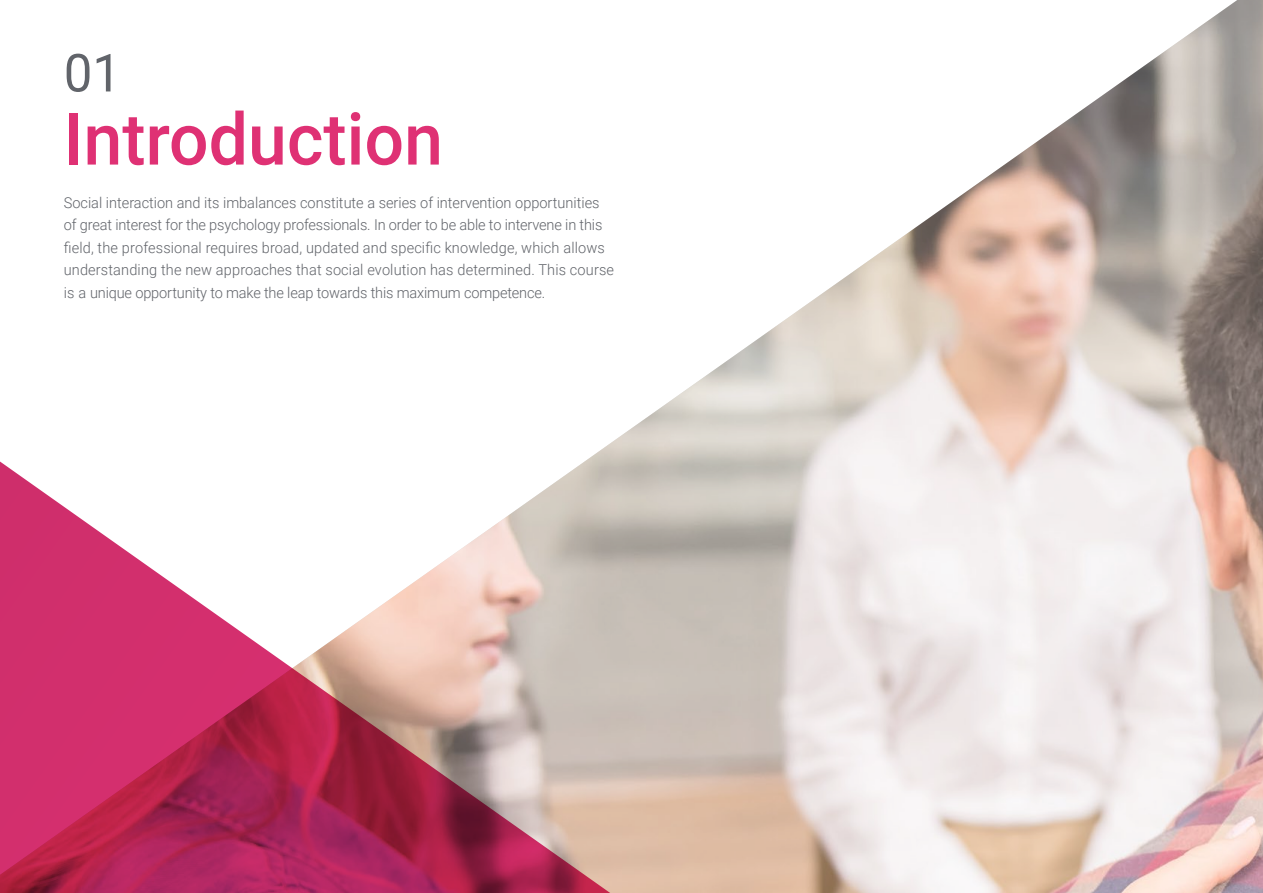
<style>
.page{position:relative;width:1263px;height:893px;background:#fff}
.page>*{position:absolute;margin:0;border:0;box-sizing:border-box;transform-origin:0 0}
.t1{font:500 72px "Roboto";color:#df3174}
.t2{font:52.5px "Roboto";color:#61646a}
.t3{font:300 15px/22.5px "Roboto";color:#61646a}
</style>
<div class="page">
<img style="left:607px;top:0;width:656px;height:893px">
<svg style="left:0;top:446px;width:640px;height:447px"></svg>
<h2 class="t2" style="left:64px;top:36px;width:59px">01</h2>
<h1 class="t1" style="left:64px;top:89px;width:381px">Introduction</h1>
<p class="t3" style="left:64px;top:191px;width:552px">Social interaction and its imbalances constitute a series of intervention opportunities of great interest for the psychology professionals. In order to be able to intervene in this field, the professional requires broad, updated and specific knowledge, which allows understanding the new approaches that social evolution has determined. This course is a unique opportunity to make the leap towards this maximum competence.</p>
</div>
